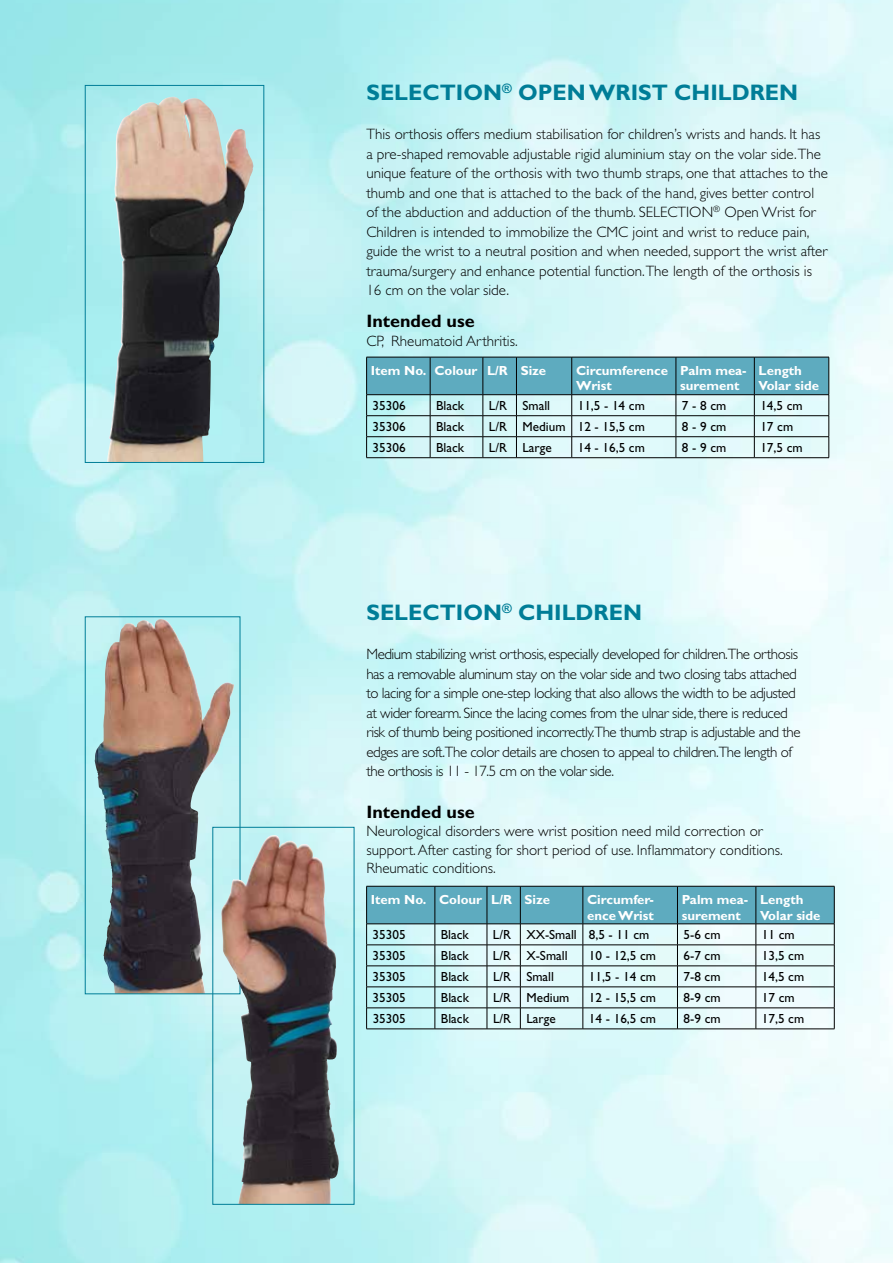
<style>
.page{position:relative;width:893px;height:1263px;background:#fff}
.page>*{position:absolute;margin:0;border:0;box-sizing:border-box;transform-origin:0 0}
.t1{font:700 22.5px "Gill Sans Std";color:#007d97}
.t2{font:700 18px "Gill Sans Std";color:#000}
.t3{font:300 15px/19.5px "Gill Sans Std";color:#000}
.t4{font:300 15px/19.5px "Gill Sans Std";letter-spacing:-.03em;color:#000}
.t5{font:13.2px "Gill Sans Std";color:#000}
.t6{font:700 13.2px/15.9px "Gill Sans Std";color:#fff}
</style>
<div class="page">
<img style="left:0;top:0;width:893px;height:1263px">
<img style="left:107px;top:97px;width:147px;height:364px">
<div style="left:85px;top:85px;width:179px;height:378px;border:1px solid #007d97"></div>
<svg style="left:366px;top:357px;width:464px;height:100px;background:#a2cfd7"></svg>
<hr style="left:366px;top:457px;width:64px;height:1px;background:#000">
<hr style="left:430px;top:457px;width:53px;height:1px;background:#000">
<hr style="left:483px;top:457px;width:33px;height:1px;background:#000">
<hr style="left:516px;top:457px;width:56px;height:1px;background:#000">
<hr style="left:572px;top:457px;width:104px;height:1px;background:#000">
<hr style="left:676px;top:457px;width:78px;height:1px;background:#000">
<hr style="left:754px;top:457px;width:75px;height:1px;background:#000">
<svg style="left:366px;top:886px;width:469px;height:143px;background:#b2d7dd"></svg>
<hr style="left:366px;top:1028px;width:69px;height:1px;background:#000">
<hr style="left:435px;top:1028px;width:52px;height:1px;background:#000">
<hr style="left:487px;top:1028px;width:33px;height:1px;background:#000">
<hr style="left:520px;top:1028px;width:63px;height:1px;background:#000">
<hr style="left:583px;top:1028px;width:94px;height:1px;background:#000">
<hr style="left:677px;top:1028px;width:79px;height:1px;background:#000">
<hr style="left:756px;top:1028px;width:78px;height:1px;background:#000">
<img style="left:95px;top:619px;width:63px;height:251px">
<div style="left:85px;top:617px;width:155px;height:377px;border:1px solid #007d97"></div>
<img style="left:221px;top:835px;width:118px;height:367px">
<h1 class="t1" style="left:366px;top:79px;width:433px">SELECTION<sup>®</sup> OPEN WRIST CHILDREN</h1>
<p class="t3" style="left:366px;top:125px;width:463px">This orthosis offers medium stabilisation for children’s wrists and hands. It has a pre-shaped removable adjustable rigid aluminium stay on the volar side.The unique feature of the orthosis with two thumb straps, one that attaches to the thumb and one that is attached to the back of the hand, gives better control of the abduction and adduction of the thumb. SELECTION<sup>®</sup> Open Wrist for Children is intended to immobilize the CMC joint and wrist to reduce pain, guide the wrist to a neutral position and when needed, support the wrist after trauma/surgery and enhance potential function.The length of the orthosis is 16 cm on the volar side.</p>
<p class="t2" style="left:366px;top:310px;width:110px">Intended use</p>
<p class="t3" style="left:366px;top:331px;width:153px">CP, Rheumatoid Arthritis.</p>
<p class="t6" style="left:371px;top:362px;width:177px">Item No. Colour L/R Size</p>
<p class="t6" style="left:576px;top:362px;width:93px">Circumference<br>Wrist</p>
<p class="t6" style="left:680px;top:362px;width:68px">Palm mea&shy;surement</p>
<p class="t6" style="left:759px;top:362px;width:62px">Length<br>Volar side</p>
<p class="t5" style="left:373px;top:398px;width:34px">35306</p>
<p class="t5" style="left:436px;top:398px;width:30px">Black</p>
<p class="t5" style="left:489px;top:398px;width:63px">L/R Small</p>
<p class="t5" style="left:578px;top:398px;width:69px">11,5 - 14 cm</p>
<p class="t5" style="left:682px;top:398px;width:46px">7 - 8 cm</p>
<p class="t5" style="left:760px;top:398px;width:44px">14,5 cm</p>
<p class="t5" style="left:373px;top:419px;width:34px">35306</p>
<p class="t5" style="left:436px;top:419px;width:30px">Black</p>
<p class="t5" style="left:489px;top:419px;width:157px">L/R Medium 12 - 15,5 cm</p>
<p class="t5" style="left:682px;top:419px;width:46px">8 - 9 cm</p>
<p class="t5" style="left:760px;top:419px;width:34px">17 cm</p>
<p class="t5" style="left:373px;top:440px;width:34px">35306</p>
<p class="t5" style="left:436px;top:440px;width:30px">Black</p>
<p class="t5" style="left:489px;top:440px;width:64px">L/R Large</p>
<p class="t5" style="left:578px;top:440px;width:69px">14 - 16,5 cm</p>
<p class="t5" style="left:682px;top:440px;width:46px">8 - 9 cm</p>
<p class="t5" style="left:760px;top:440px;width:44px">17,5 cm</p>
<h1 class="t1" style="left:366px;top:599px;width:277px">SELECTION<sup>®</sup> CHILDREN</h1>
<p class="t4" style="left:366px;top:645px;width:436px">Medium stabilizing wrist orthosis, especially developed for children.The orthosis has a removable aluminum stay on the volar side and two closing tabs attached to lacing for a simple one-step locking that also allows the width to be adjusted at wider forearm. Since the lacing comes from the ulnar side, there is reduced risk of thumb being positioned incorrectly.The thumb strap is adjustable and the edges are soft.The color details are chosen to appeal to children.The length of the orthosis is 11 - 17.5 cm on the volar side.</p>
<p class="t2" style="left:366px;top:801px;width:110px">Intended use</p>
<p class="t3" style="left:366px;top:822px;width:418px;line-height:18.6px">Neurological disorders were wrist position need mild correction or support. After casting for short period of use. Inflammatory conditions.<br>Rheumatic conditions.</p>
<p class="t6" style="left:371px;top:891px;width:181px">Item No. Colour L/R Size</p>
<p class="t6" style="left:587px;top:891px;width:68px">Circumfer&shy;ence Wrist</p>
<p class="t6" style="left:682px;top:891px;width:68px">Palm mea&shy;surement</p>
<p class="t6" style="left:760px;top:891px;width:62px">Length<br>Volar side</p>
<p class="t5" style="left:373px;top:927px;width:34px">35305</p>
<p class="t5" style="left:441px;top:927px;width:30px">Black</p>
<p class="t5" style="left:493px;top:927px;width:158px">L/R XX-Small 8,5 - 11 cm</p>
<p class="t5" style="left:683px;top:927px;width:39px">5-6 cm</p>
<p class="t5" style="left:762px;top:927px;width:34px">11 cm</p>
<p class="t5" style="left:373px;top:948px;width:34px">35305</p>
<p class="t5" style="left:441px;top:948px;width:30px">Black</p>
<p class="t5" style="left:493px;top:948px;width:76px">L/R X-Small</p>
<p class="t5" style="left:589px;top:948px;width:69px">10 - 12,5 cm</p>
<p class="t5" style="left:683px;top:948px;width:39px">6-7 cm</p>
<p class="t5" style="left:762px;top:948px;width:44px">13,5 cm</p>
<p class="t5" style="left:373px;top:969px;width:34px">35305</p>
<p class="t5" style="left:441px;top:969px;width:30px">Black</p>
<p class="t5" style="left:493px;top:969px;width:63px">L/R Small</p>
<p class="t5" style="left:589px;top:969px;width:69px">11,5 - 14 cm</p>
<p class="t5" style="left:683px;top:969px;width:39px">7-8 cm</p>
<p class="t5" style="left:762px;top:969px;width:44px">14,5 cm</p>
<p class="t5" style="left:373px;top:990px;width:34px">35305</p>
<p class="t5" style="left:441px;top:990px;width:30px">Black</p>
<p class="t5" style="left:493px;top:990px;width:78px">L/R Medium</p>
<p class="t5" style="left:589px;top:990px;width:69px">12 - 15,5 cm</p>
<p class="t5" style="left:683px;top:990px;width:39px">8-9 cm</p>
<p class="t5" style="left:762px;top:990px;width:34px">17 cm</p>
<p class="t5" style="left:373px;top:1011px;width:34px">35305</p>
<p class="t5" style="left:441px;top:1011px;width:30px">Black</p>
<p class="t5" style="left:493px;top:1011px;width:64px">L/R Large</p>
<p class="t5" style="left:589px;top:1011px;width:69px">14 - 16,5 cm</p>
<p class="t5" style="left:683px;top:1011px;width:39px">8-9 cm</p>
<p class="t5" style="left:762px;top:1011px;width:44px">17,5 cm</p>
</div>
